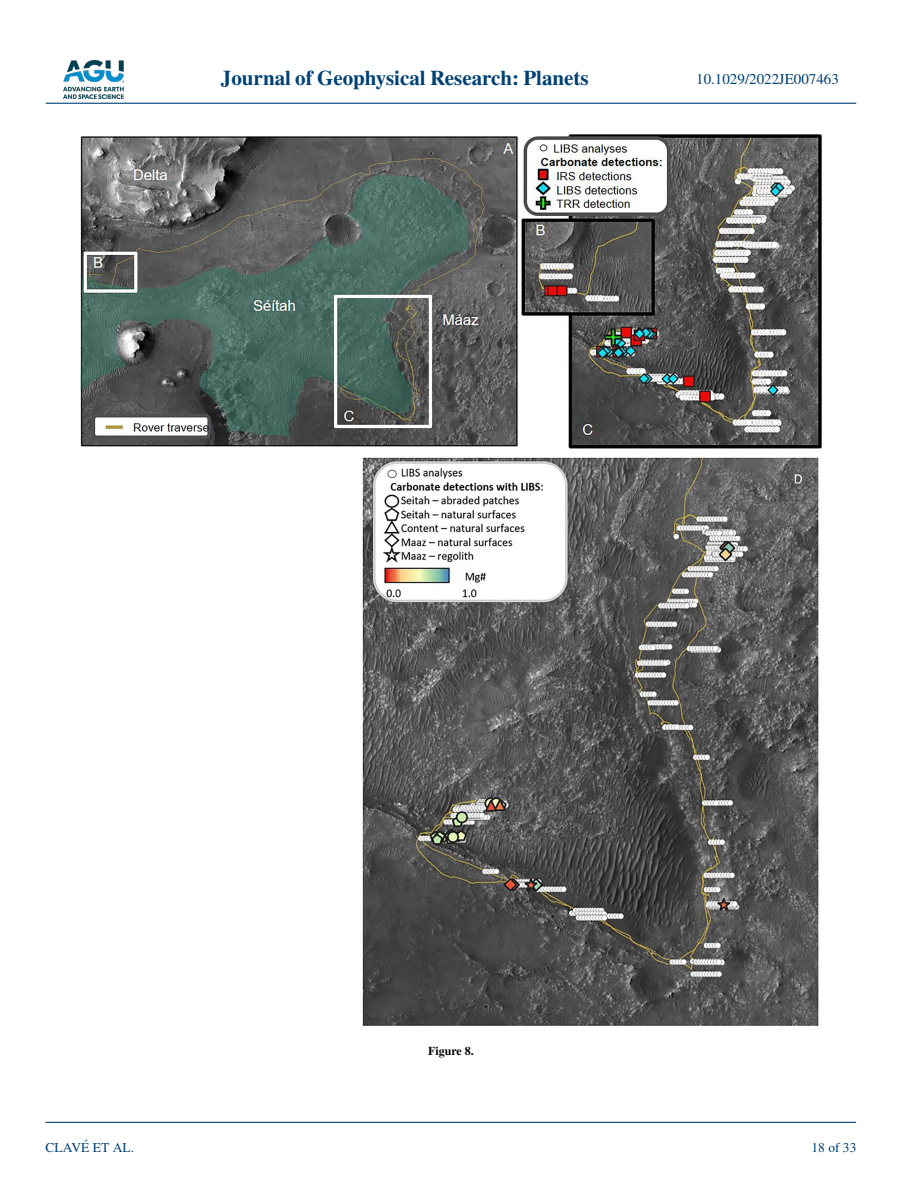
<style>
.page{position:relative;width:902px;height:1183px;background:#fff}
.page>*{position:absolute;margin:0;border:0;box-sizing:border-box;transform-origin:0 0}
.t1{font:700 21px "STIX";color:#004174}
.t2{font:15px "STIX";color:#004174}
.t3{font:13.5px "STIX";color:#004174}
.t4{font:700 12px "STIX";color:#000}
</style>
<div class="page">
<img style="left:63px;top:60px;width:60px;height:39px">
<hr style="left:46px;top:103px;width:810px;height:1px;background:#004174">
<hr style="left:45px;top:1121px;width:810px;height:1px;background:#004174">
<img style="left:80px;top:134px;width:742px;height:892px">
<p class="t1" style="left:221px;top:66px;width:369px">Journal of Geophysical Research: Planets</p>
<p class="t2" style="left:696px;top:69px;width:144px">10.1029/2022JE007463</p>
<p class="t3" style="left:45px;top:1138px;width:90px">CLAVÉ ET AL.</p>
<p class="t4" style="left:428px;top:1043px;width:47px">Figure 8.</p>
<p class="t3" style="left:811px;top:1138px;width:46px">18 of 33</p>
</div>
